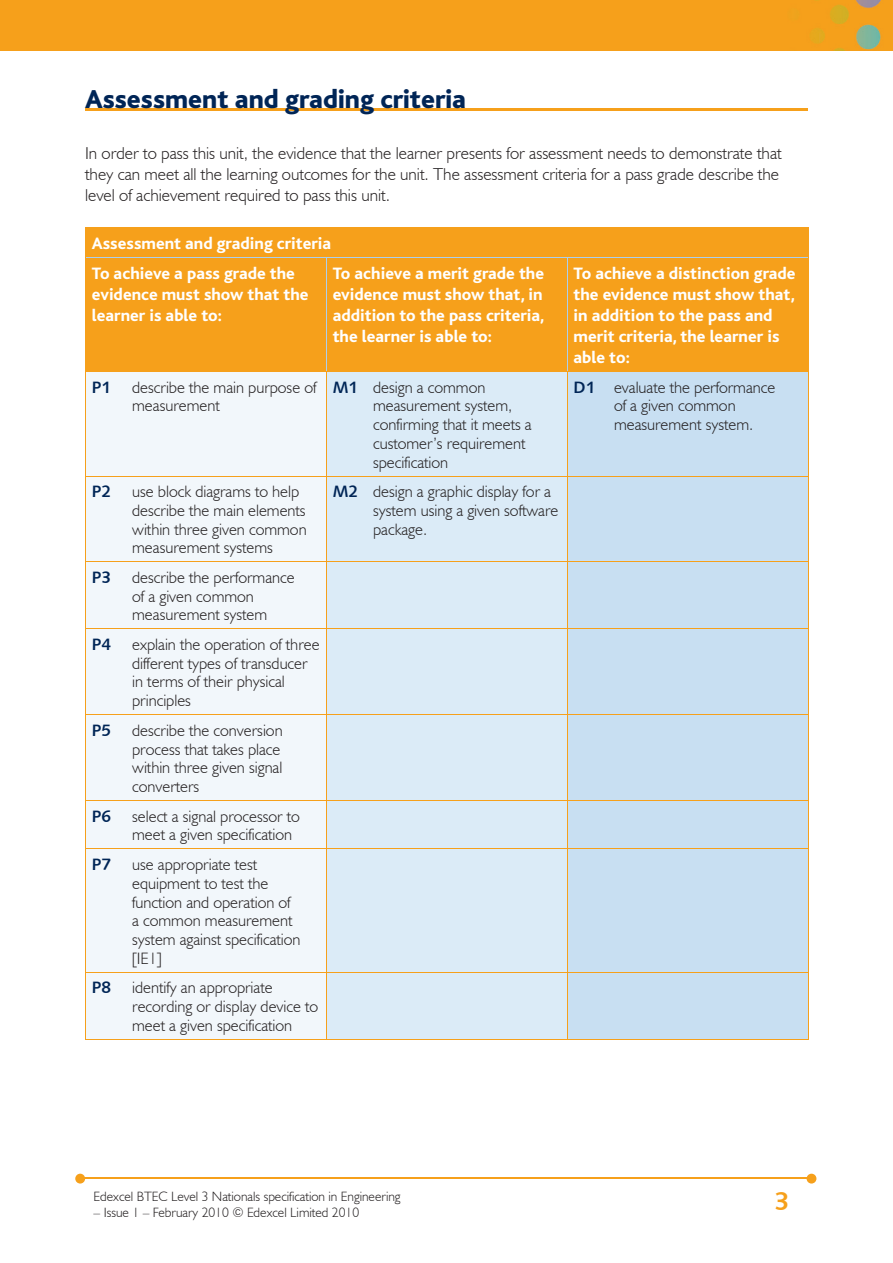
<style>
.page{position:relative;width:893px;height:1263px;background:#fff}
.page>*{position:absolute;margin:0;border:0;box-sizing:border-box;transform-origin:0 0}
.t1{font:800 27px "Bliss";color:#002556}
.t2{font:25.5px "Humanist 531 BT Bold A";color:#f6a01b}
.t3{font:800 17.25px/21px "Bliss";color:#fff}
.t4{font:300 17.25px/21px "Humanist 521 BT";color:#231f20}
.t5{font:300 16.5px/18.8px "Humanist 521 BT";color:#231f20}
.t6{font:16.5px "Humanist 531 BT Bold A";color:#002556}
.t7{font:300 13.5px "Humanist 521 BT";color:#231f20}
.s1{font-family:"Humanist 531 BT Bold A";font-weight:400;color:#002556}
</style>
<div class="page">
<div style="left:0;top:0;width:893px;height:51px;background:#f6a01b"></div>
<hr style="left:82px;top:1178px;width:728px;height:1px;background:#f6a01b">
<svg style="left:807px;top:1174px;width:9px;height:9px"></svg>
<svg style="left:75px;top:1174px;width:10px;height:9px"></svg>
<hr style="left:85px;top:108px;width:723px;height:2px;background:#f6a01b">
<div style="left:86px;top:228px;width:722px;height:143px;background:#f6a01b"></div>
<div style="left:86px;top:372px;width:240px;height:667px;background:#f2f7fb"></div>
<div style="left:327px;top:372px;width:240px;height:667px;background:#dbebf7"></div>
<div style="left:568px;top:372px;width:240px;height:667px;background:#c8dff2"></div>
<svg style="left:85px;top:228px;width:1px;height:29px"></svg>
<svg style="left:808px;top:228px;width:1px;height:29px"></svg>
<hr style="left:85px;top:227px;width:241px;height:1px;background:#f6a01b">
<hr style="left:326px;top:227px;width:241px;height:1px;background:#f6a01b">
<hr style="left:567px;top:227px;width:241px;height:1px;background:#f6a01b">
<hr style="left:85px;top:257px;width:1px;height:114px;background:#f6a01b">
<hr style="left:86px;top:257px;width:240px;height:1px;background:#accfed">
<hr style="left:326px;top:258px;width:1px;height:113px;background:#accfed">
<hr style="left:326px;top:257px;width:241px;height:1px;background:#accfed">
<hr style="left:567px;top:258px;width:1px;height:113px;background:#accfed">
<hr style="left:808px;top:257px;width:1px;height:114px;background:#f6a01b">
<hr style="left:567px;top:257px;width:241px;height:1px;background:#accfed">
<hr style="left:85px;top:372px;width:1px;height:104px;background:#f6a01b">
<hr style="left:85px;top:371px;width:241px;height:1px;background:#f6a01b">
<hr style="left:326px;top:372px;width:1px;height:104px;background:#f6a01b">
<hr style="left:326px;top:371px;width:241px;height:1px;background:#f6a01b">
<hr style="left:567px;top:372px;width:1px;height:104px;background:#f6a01b">
<hr style="left:808px;top:372px;width:1px;height:104px;background:#f6a01b">
<hr style="left:567px;top:371px;width:241px;height:1px;background:#f6a01b">
<hr style="left:326px;top:476px;width:1px;height:85px;background:#f6a01b">
<hr style="left:567px;top:476px;width:1px;height:85px;background:#f6a01b">
<hr style="left:85px;top:476px;width:1px;height:85px;background:#f6a01b">
<hr style="left:808px;top:476px;width:1px;height:85px;background:#f6a01b">
<hr style="left:85px;top:476px;width:241px;height:1px;background:#f6a01b">
<hr style="left:326px;top:476px;width:241px;height:1px;background:#f6a01b">
<hr style="left:567px;top:476px;width:241px;height:1px;background:#f6a01b">
<hr style="left:326px;top:562px;width:1px;height:66px;background:#f6a01b">
<hr style="left:567px;top:562px;width:1px;height:66px;background:#f6a01b">
<hr style="left:85px;top:562px;width:1px;height:66px;background:#f6a01b">
<hr style="left:808px;top:562px;width:1px;height:66px;background:#f6a01b">
<hr style="left:85px;top:561px;width:241px;height:1px;background:#f6a01b">
<hr style="left:326px;top:561px;width:241px;height:1px;background:#f6a01b">
<hr style="left:567px;top:561px;width:241px;height:1px;background:#f6a01b">
<hr style="left:326px;top:629px;width:1px;height:85px;background:#f6a01b">
<hr style="left:567px;top:629px;width:1px;height:85px;background:#f6a01b">
<hr style="left:85px;top:629px;width:1px;height:85px;background:#f6a01b">
<hr style="left:808px;top:629px;width:1px;height:85px;background:#f6a01b">
<hr style="left:85px;top:628px;width:241px;height:1px;background:#f6a01b">
<hr style="left:326px;top:628px;width:241px;height:1px;background:#f6a01b">
<hr style="left:567px;top:628px;width:241px;height:1px;background:#f6a01b">
<hr style="left:326px;top:715px;width:1px;height:85px;background:#f6a01b">
<hr style="left:567px;top:715px;width:1px;height:85px;background:#f6a01b">
<hr style="left:85px;top:715px;width:1px;height:85px;background:#f6a01b">
<hr style="left:808px;top:715px;width:1px;height:85px;background:#f6a01b">
<hr style="left:85px;top:714px;width:241px;height:1px;background:#f6a01b">
<hr style="left:326px;top:714px;width:241px;height:1px;background:#f6a01b">
<hr style="left:567px;top:714px;width:241px;height:1px;background:#f6a01b">
<hr style="left:326px;top:801px;width:1px;height:48px;background:#f6a01b">
<hr style="left:567px;top:801px;width:1px;height:48px;background:#f6a01b">
<hr style="left:85px;top:801px;width:1px;height:48px;background:#f6a01b">
<hr style="left:808px;top:801px;width:1px;height:48px;background:#f6a01b">
<hr style="left:85px;top:800px;width:241px;height:1px;background:#f6a01b">
<hr style="left:326px;top:800px;width:241px;height:1px;background:#f6a01b">
<hr style="left:567px;top:800px;width:241px;height:1px;background:#f6a01b">
<hr style="left:326px;top:849px;width:1px;height:123px;background:#f6a01b">
<hr style="left:567px;top:849px;width:1px;height:123px;background:#f6a01b">
<hr style="left:85px;top:849px;width:1px;height:123px;background:#f6a01b">
<hr style="left:808px;top:849px;width:1px;height:123px;background:#f6a01b">
<hr style="left:85px;top:849px;width:241px;height:1px;background:#f6a01b">
<hr style="left:326px;top:849px;width:241px;height:1px;background:#f6a01b">
<hr style="left:567px;top:849px;width:241px;height:1px;background:#f6a01b">
<hr style="left:326px;top:973px;width:1px;height:66px;background:#f6a01b">
<hr style="left:567px;top:973px;width:1px;height:66px;background:#f6a01b">
<hr style="left:85px;top:973px;width:1px;height:66px;background:#f6a01b">
<hr style="left:808px;top:973px;width:1px;height:66px;background:#f6a01b">
<hr style="left:85px;top:972px;width:241px;height:1px;background:#f6a01b">
<hr style="left:326px;top:972px;width:241px;height:1px;background:#f6a01b">
<hr style="left:567px;top:972px;width:241px;height:1px;background:#f6a01b">
<hr style="left:85px;top:1039px;width:241px;height:1px;background:#f6a01b">
<hr style="left:326px;top:1039px;width:241px;height:1px;background:#f6a01b">
<hr style="left:567px;top:1039px;width:241px;height:1px;background:#f6a01b">
<h1 class="t1" style="left:85px;top:85px;width:383px">Assessment and grading criteria</h1>
<p class="t4" style="left:85px;top:142px;width:698px">In order to pass this unit, the evidence that the learner presents for assessment needs to demonstrate that they can meet all the learning outcomes for the unit. The assessment criteria for a pass grade describe the level of achievement required to pass this unit.</p>
<p class="t3" style="left:92px;top:229px;width:241px;line-height:30.2px">Assessment and grading criteria<br>To achieve a pass grade the</p>
<p class="t3" style="left:92px;top:284px;width:218px">evidence must show that the learner is able to:</p>
<p class="t3" style="left:333px;top:263px;width:213px;text-align:justify">To achieve a merit grade the evidence must show that, in addition to the pass criteria, the learner is able to:</p>
<p class="t3" style="left:574px;top:263px;width:224px">To achieve a distinction grade the evidence must show that, in addition to the pass and merit criteria, the learner is able to:</p>
<p class="t6" style="left:92px;top:377px;width:21px">P1</p>
<p class="t5" style="left:132px;top:377px;width:186px">describe the main purpose of measurement</p>
<p class="t5" style="left:373px;top:377px;width:160px;text-indent:-40px"><span class="s1">M1</span> design a common measurement system, confirming that it meets a customer’s requirement specification</p>
<p class="t5" style="left:614px;top:377px;width:163px;text-indent:-40px"><span class="s1">D1</span> evaluate the performance of a given common measurement system.</p>
<p class="t6" style="left:92px;top:481px;width:21px">P2</p>
<p class="t5" style="left:132px;top:482px;width:176px">use block diagrams to help describe the main elements within three given common measurement systems</p>
<p class="t5" style="left:373px;top:482px;width:187px;text-indent:-40px"><span class="s1">M2</span> design a graphic display for a system using a given software package.</p>
<p class="t6" style="left:92px;top:567px;width:21px">P3</p>
<p class="t5" style="left:132px;top:568px;width:164px">describe the performance of a given common measurement system</p>
<p class="t6" style="left:92px;top:634px;width:21px">P4</p>
<p class="t5" style="left:132px;top:635px;width:189px">explain the operation of three different types of transducer in terms of their physical principles</p>
<p class="t6" style="left:92px;top:720px;width:21px">P5</p>
<p class="t5" style="left:132px;top:721px;width:152px">describe the conversion process that takes place within three given signal converters</p>
<p class="t6" style="left:92px;top:806px;width:21px">P6</p>
<p class="t5" style="left:132px;top:806px;width:169px">select a signal processor to meet a given specification</p>
<p class="t6" style="left:92px;top:854px;width:21px">P7</p>
<p class="t5" style="left:132px;top:855px;width:170px">use appropriate test equipment to test the function and operation of a common measurement system against specification [IE1]</p>
<p class="t6" style="left:92px;top:977px;width:21px">P8</p>
<p class="t5" style="left:132px;top:978px;width:188px">identify an appropriate recording or display device to meet a given specification</p>
<p class="t7" style="left:94px;top:1188px;width:309px">Edexcel BTEC Level 3 Nationals specification in Engineering</p>
<p class="t7" style="left:94px;top:1204px;width:267px">– Issue 1 – February 2010 © Edexcel Limited 2010</p>
<h2 class="t2" style="left:774px;top:1185px;width:16px">3</h2>
</div>
